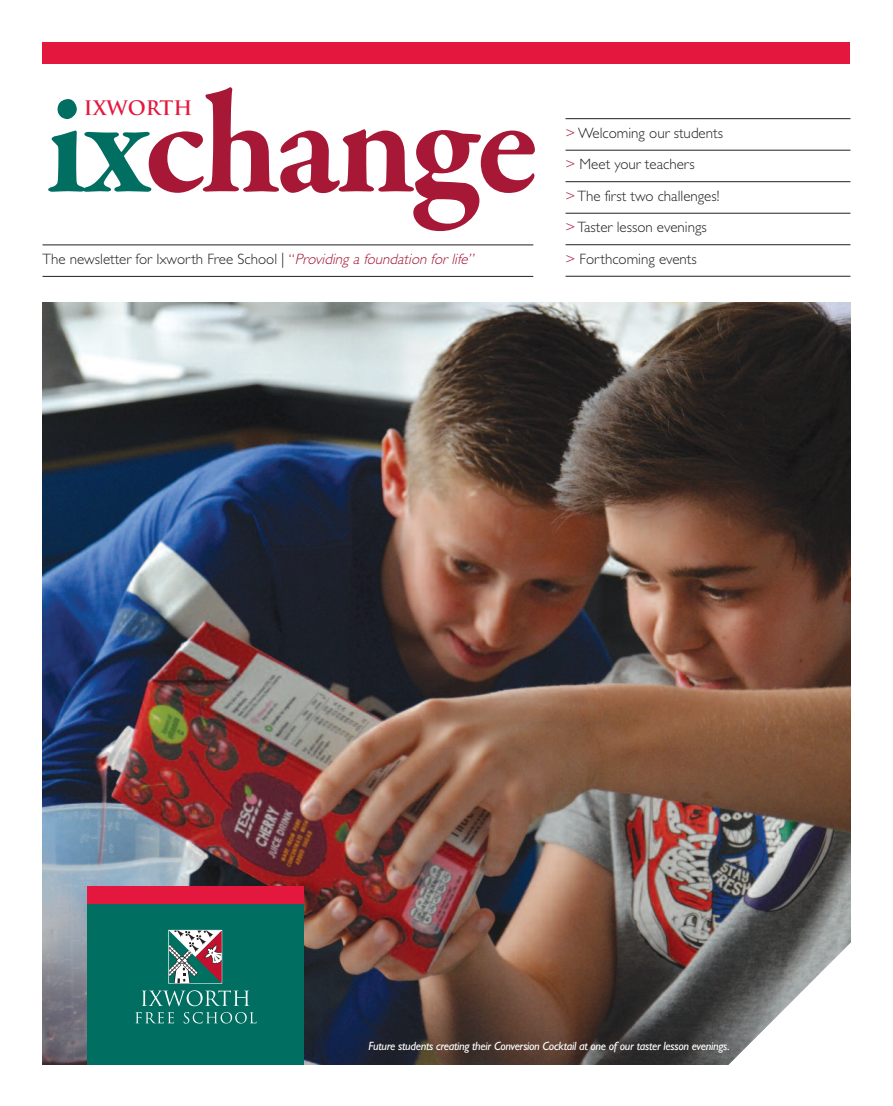
<style>
.page{position:relative;width:893px;height:1106px;background:#fff}
.page>*{position:absolute;margin:0;border:0;box-sizing:border-box;transform-origin:0 0}
.t1{font:700 148.2px "Garamond Premr Pro";letter-spacing:-.03em;color:#a61836}
.t2{font:700 19.5px "Trajan";color:#e4183e}
.t3{font:300 15px/31.5px "Gill Sans";color:#231f20}
.t4{font:italic 12px "Gill Sans";letter-spacing:-.025em;color:#fff}
.s1{color:#006e60}
.s2{color:#a61836}
.s3{font-style:italic;color:#a61836}
</style>
<div class="page">
<img style="left:43px;top:303px;width:807px;height:761px">
<div style="left:43px;top:43px;width:807px;height:21px;background:#e4183e"></div>
<svg style="left:726px;top:939px;width:125px;height:126px"></svg>
<hr style="left:43px;top:244px;width:490px;height:1px;background:#231f20">
<hr style="left:43px;top:276px;width:490px;height:1px;background:#231f20">
<hr style="left:566px;top:118px;width:284px;height:1px;background:#231f20">
<hr style="left:566px;top:150px;width:284px;height:1px;background:#231f20">
<hr style="left:566px;top:181px;width:284px;height:1px;background:#231f20">
<hr style="left:566px;top:213px;width:284px;height:1px;background:#231f20">
<hr style="left:566px;top:244px;width:284px;height:1px;background:#231f20">
<hr style="left:566px;top:276px;width:284px;height:1px;background:#231f20">
<div style="left:87px;top:886px;width:216px;height:178px;background:#006e60"></div>
<svg style="left:135px;top:1012px;width:39px;height:11px"></svg>
<svg style="left:184px;top:1012px;width:73px;height:11px"></svg>
<svg style="left:142px;top:990px;width:107px;height:16px"></svg>
<svg style="left:169px;top:930px;width:53px;height:53px"></svg>
<div style="left:87px;top:886px;width:216px;height:17px;background:#e4183e"></div>
<h1 class="t1" style="left:46px;top:87px;width:495px"><span class="s1">ix</span>change</h1>
<h2 class="t2" style="left:84px;top:96px;width:110px">IXWORTH</h2>
<p class="t3" style="left:43px;top:245px;width:435px">The newsletter for Ixworth Free School | <span class="s2">“</span><span class="s3">Providingafoundationforlife”</span></p>
<p class="t3" style="left:566px;top:118px;width:159px"><span class="s2">&gt;</span> Welcoming our students <span class="s2">&gt;</span> Meet your teachers <span class="s2">&gt;</span>The first two challenges! <span class="s2">&gt;</span>Taster lesson evenings<br><span class="s2">&gt;</span> Forthcoming events</p>
<p class="t4" style="left:368px;top:1041px;width:363px">Future students creating their Conversion Cocktail at one of our taster lesson evenings.</p>
</div>
